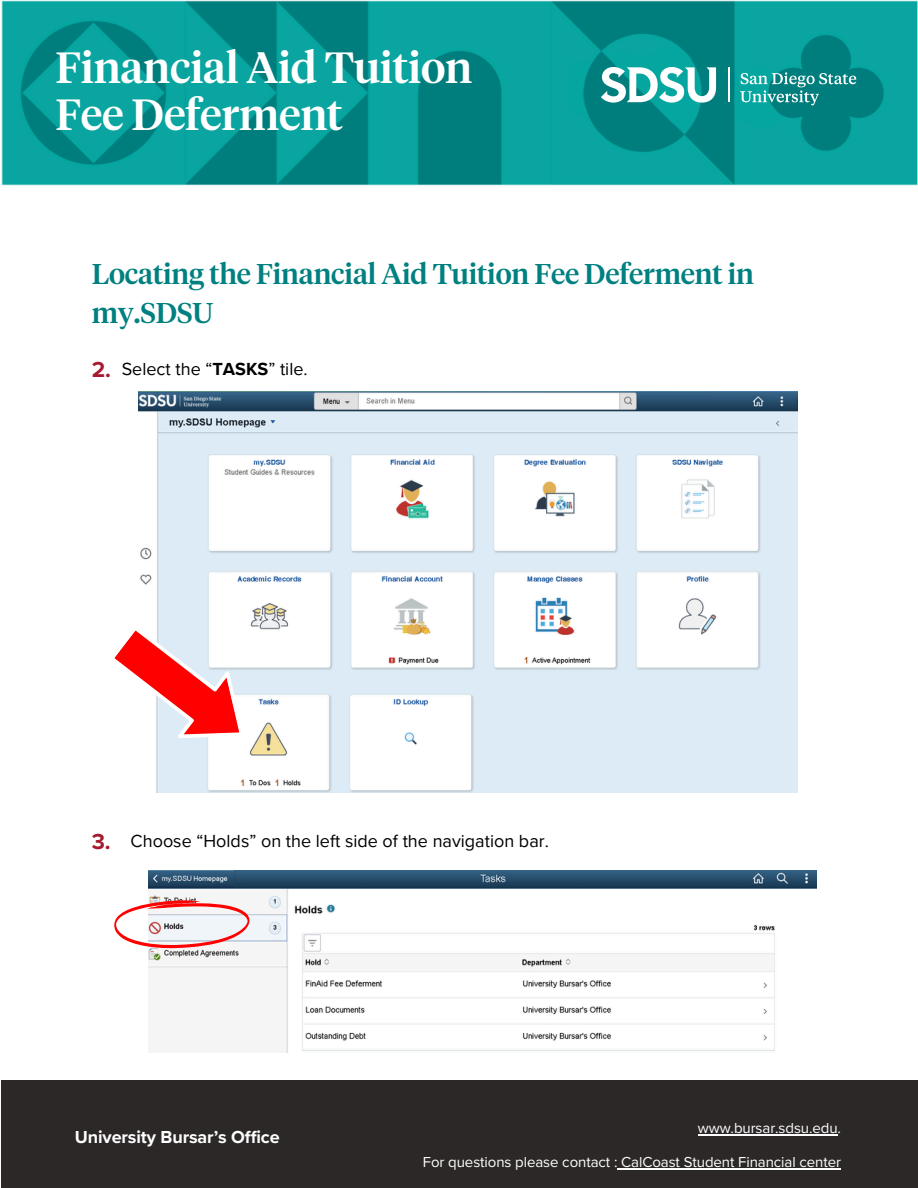
<style>
.page{position:relative;width:918px;height:1188px;background:#fff}
.page>*{position:absolute;margin:0;border:0;box-sizing:border-box;transform-origin:0 0}
.t1{font:500 43.5px/47.2px "Tiempos Headline";letter-spacing:-.005em;color:#fff}
.t2{font:500 28.5px/39.3px "Tiempos Headline";letter-spacing:-.005em;color:#008080}
.t3{font:700 22.5px "Proxima Nova";color:#a6192e}
.t4{font:18px "Proxima Nova";color:#000}
.t5{font:700 18px "Proxima Nova";letter-spacing:-.005em;color:#fff}
.t6{font:15px "Proxima Nova";letter-spacing:-.005em;color:#fff}
.s1{font-weight:700}
</style>
<div class="page">
<div style="left:1px;top:1081px;width:917px;height:107px;background:#2d2828"></div>
<img style="left:1px;top:0;width:917px;height:186px">
<svg style="left:601px;top:67px;width:115px;height:36px"></svg>
<svg style="left:740px;top:72px;width:116px;height:33px;background:#329e9d"></svg>
<hr style="left:728px;top:67px;width:1px;height:35px;background:#fff">
<img style="left:138px;top:392px;width:660px;height:400px">
<svg style="left:114px;top:609px;width:155px;height:159px"></svg>
<img style="left:148px;top:870px;width:669px;height:182px">
<svg style="left:114px;top:900px;width:138px;height:49px"></svg>
<hr style="left:698px;top:1134px;width:140px;height:1px;background:#fff">
<hr style="left:617px;top:1168px;width:224px;height:1px;background:#fff">
<p class="t1" style="left:75px;top:36px;width:308px">This is the<br>Document Title</p>
<h5 class="t1" style="left:56px;top:43px;width:418px">Financial Aid Tuition<br>Fee Deferment</h5>
<h5 class="t2" style="left:92px;top:254px;width:664px">Locating the Financial Aid Tuition Fee Deferment in my.SDSU</h5>
<h2 class="t3" style="left:92px;top:356px;width:21px">2.</h2>
<p class="t4" style="left:122px;top:358px;width:187px">Select the “<span class="s1">TASKS</span>” tile.</p>
<h3 class="t3" style="left:92px;top:829px;width:20px">3.</h3>
<p class="t4" style="left:131px;top:831px;width:420px">Choose “Holds” on the left side of the navigation bar.</p>
<p class="t5" style="left:75px;top:1126px;width:207px">University Bursar’s Office</p>
<p class="t6" style="left:698px;top:1119px;width:145px">www.bursar.sdsu.edu.</p>
<p class="t6" style="left:423px;top:1153px;width:420px">For questions please contact : CalCoast Student Financial center</p>
</div>
